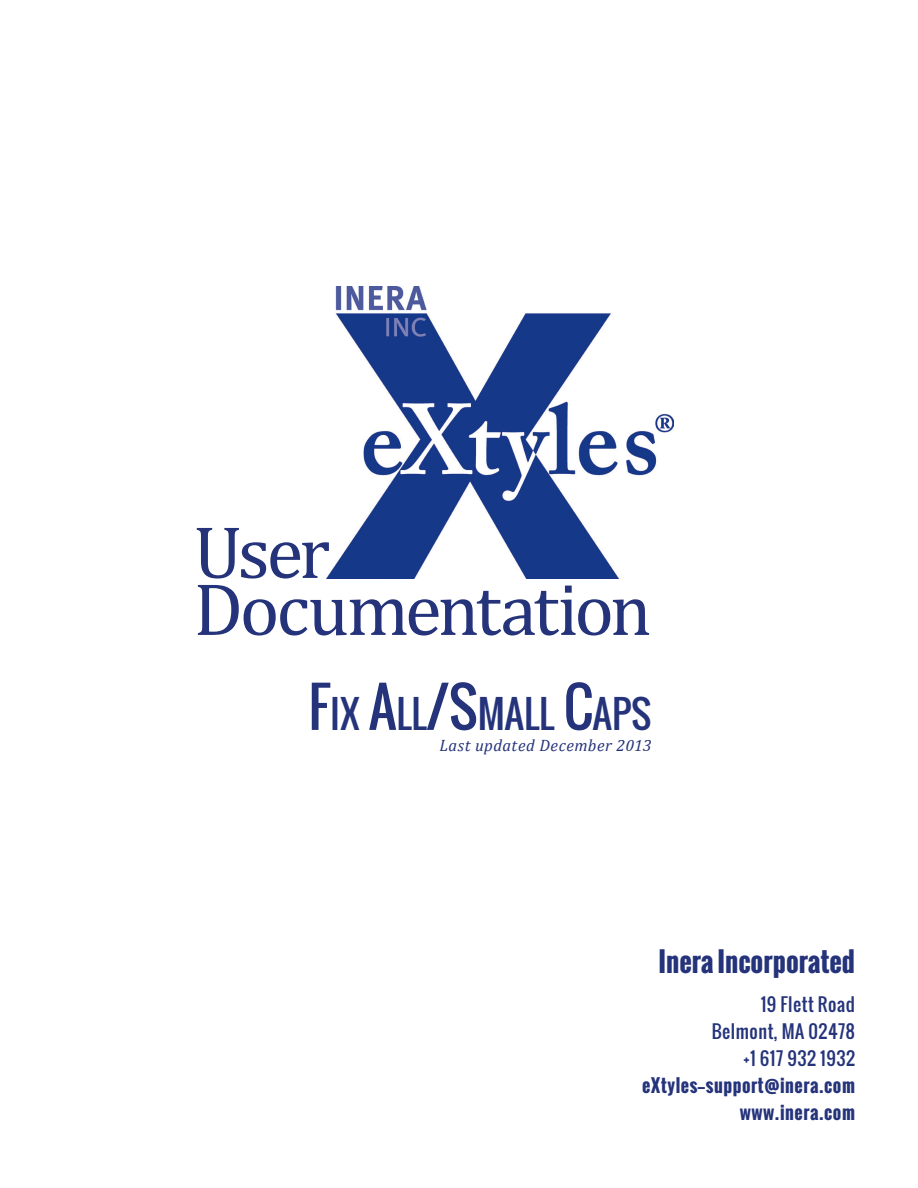
<style>
.page{position:relative;width:918px;height:1188px;background:#fff}
.page>*{position:absolute;margin:0;border:0;box-sizing:border-box;transform-origin:0 0}
.Module-Title{font:75px "Cambria";letter-spacing:-.05em;color:#25337b}
.Module-SubTitle{font:37.8px "Oswald";color:#25337b}
.Title_address{font:700 27px "Oswald";color:#25337b}
.Title_address-2{font:18px "Oswald";letter-spacing:.03em;color:#25337b}
.Title_address-3{font:700 18px "Oswald";letter-spacing:.03em;color:#25337b}
.Body{font:italic 16.5px "Cambria";letter-spacing:.03em;color:#25337b}
.s1{font-size:54px}
</style>
<div class="page">
<img style="left:326px;top:286px;width:347px;height:292px">
<p class="Module-Title" style="left:194px;top:508px;width:138px">User</p>
<p class="Module-Title" style="left:194px;top:565px;width:460px">Documentation</p>
<p class="Module-SubTitle" style="left:308px;top:685px;width:342px"><span class="s1">F</span>IX <span class="s1">A</span>LL<span class="s1">/S</span>MALL <span class="s1">C</span>APS</p>
<p class="Body" style="left:439px;top:733px;width:214px">Last updated December 2013</p>
<p class="Title_address" style="left:659px;top:942px;width:198px">Inera Incorporated</p>
<p class="Title_address-2" style="left:761px;top:991px;width:96px">19 Flett Road</p>
<p class="Title_address-2" style="left:712px;top:1018px;width:145px">Belmont, MA 02478</p>
<p class="Title_address-2" style="left:743px;top:1045px;width:113px">+1 617 932 1932</p>
<p class="Title_address-3" style="left:642px;top:1072px;width:214px">eXtyles—support@inera.com</p>
<p class="Title_address-3" style="left:740px;top:1099px;width:117px">www.inera.com</p>
</div>
